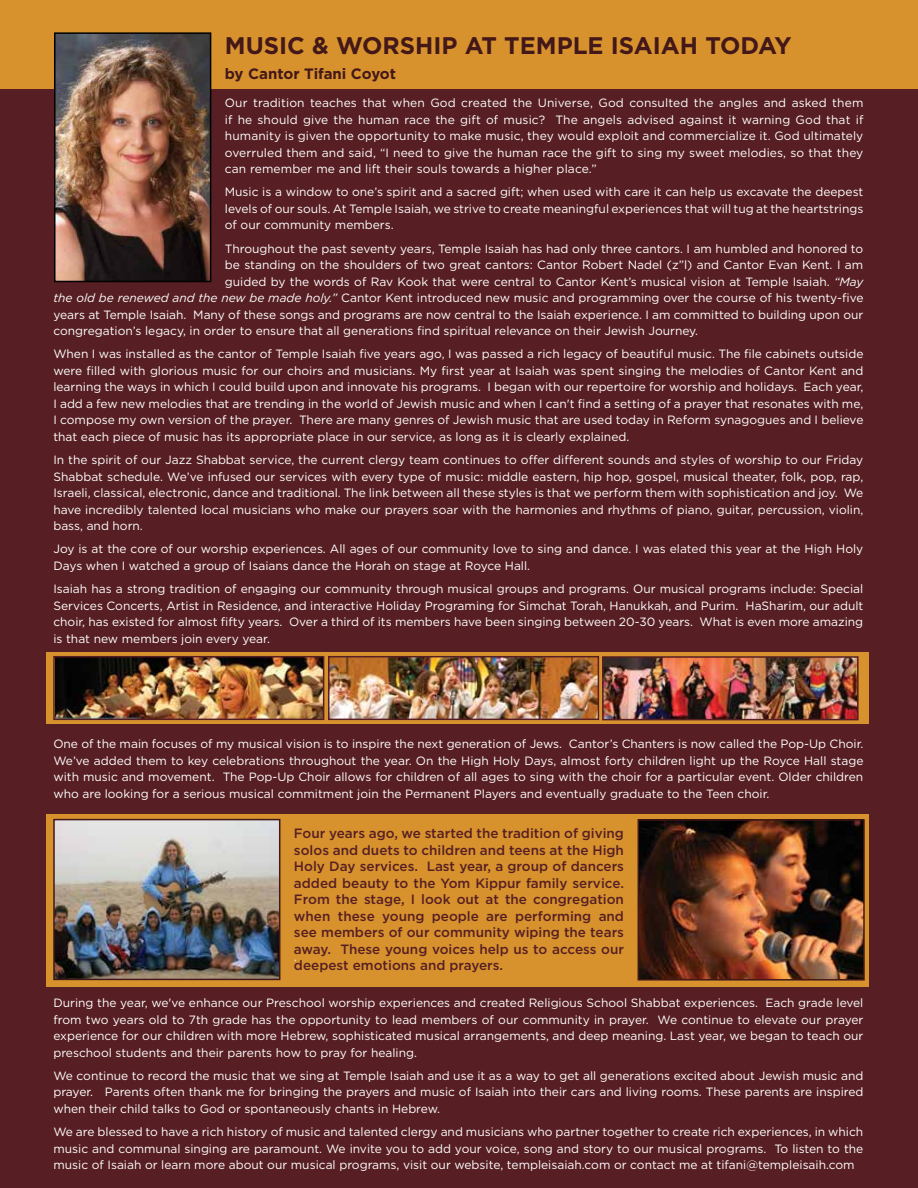
<style>
.page{position:relative;width:918px;height:1188px;background:#fff}
.page>*{position:absolute;margin:0;border:0;box-sizing:border-box;transform-origin:0 0}
.t1{font:700 24px "Gotham";color:#431818}
.t2{font:700 15px "Gotham";color:#431818}
.t3{font:300 15px "Gotham";color:#fff}
.t4{font:500 13.5px/16.5px "Gotham";color:#571f23;text-align:justify}
.t5{font:12px/16.5px "Gotham";color:#fff;text-align:justify}
.s1{font-style:italic}
</style>
<div class="page">
<div style="left:0;top:89px;width:918px;height:1099px;background:#571f23"></div>
<div style="left:46px;top:652px;width:823px;height:72px;background:#d7922e"></div>
<div style="left:46px;top:814px;width:823px;height:173px;background:#d7922e"></div>
<div style="left:0;top:0;width:918px;height:89px;background:#d7922e"></div>
<img style="left:57px;top:35px;width:151px;height:244px">
<div style="left:54px;top:32px;width:157px;height:250px;border:2px solid #000"></div>
<img style="left:331px;top:659px;width:265px;height:58px">
<div style="left:328px;top:656px;width:271px;height:64px;border:2px solid #571f23"></div>
<img style="left:56px;top:659px;width:265px;height:58px">
<div style="left:53px;top:656px;width:271px;height:64px;border:2px solid #571f23"></div>
<img style="left:605px;top:659px;width:251px;height:58px">
<div style="left:602px;top:656px;width:257px;height:64px;border:2px solid #571f23"></div>
<img style="left:56px;top:822px;width:221px;height:155px">
<div style="left:53px;top:819px;width:227px;height:161px;border:2px solid #431818"></div>
<img style="left:641px;top:822px;width:221px;height:156px">
<div style="left:638px;top:819px;width:227px;height:162px;border:2px solid #431818"></div>
<h1 class="t1" style="left:225px;top:30px;width:568px">MUSIC &amp; WORSHIP AT TEMPLE ISAIAH TODAY</h1>
<p class="t2" style="left:225px;top:64px;width:173px">by Cantor Tifani Coyot</p>
<p class="t5" style="left:225px;top:94px;width:640px">Our tradition teaches that when God created the Universe, God consulted the angles and asked them if he should give the human race the gift of music? The angels advised against it warning God that if humanity is given the opportunity to make music, they would exploit and commercialize it. God ultimately overruled them and said, “I need to give the human race the gift to sing my sweet melodies, so that they can remember me and lift their souls towards a higher place.”</p>
<p class="t5" style="left:225px;top:184px;width:640px">Music is a window to one’s spirit and a sacred gift; when used with care it can help us excavate the deepest levels of our souls. At Temple Isaiah, we strive to create meaningful experiences that will tug at the heartstrings of our community members.</p>
<p class="t5" style="left:225px;top:240px;width:640px">Throughout the past seventy years, Temple Isaiah has had only three cantors. I am humbled and honored to</p>
<p class="t5" style="left:225px;top:256px;width:640px">be standing on the shoulders of two great cantors: Cantor Robert Nadel (z”l) and Cantor Evan Kent. I am</p>
<p class="t5" style="left:225px;top:273px;width:640px">guided by the words of Rav Kook that were central to Cantor Kent’s musical vision at Temple Isaiah. <span class="s1">“May</span></p>
<p class="t5" style="left:53px;top:289px;width:812px"><span class="s1">the old be renewed and the new be made holy.”</span> Cantor Kent introduced new music and programming over the course of his twenty-five</p>
<p class="t5" style="left:53px;top:306px;width:811px">years at Temple Isaiah. Many of these songs and programs are now central to the Isaiah experience. I am committed to building upon our</p>
<p class="t5" style="left:53px;top:322px;width:646px">congregation’s legacy, in order to ensure that all generations find spiritual relevance on their Jewish Journey.</p>
<p class="t5" style="left:53px;top:346px;width:812px">When I was installed as the cantor of Temple Isaiah five years ago, I was passed a rich legacy of beautiful music. The file cabinets outside were filled with glorious music for our choirs and musicians. My first year at Isaiah was spent singing the melodies of Cantor Kent and learning the ways in which I could build upon and innovate his programs. I began with our repertoire for worship and holidays. Each year, I add a few new melodies that are trending in the world of Jewish music and when I can't find a setting of a prayer that resonates with me, I compose my own version of the prayer. There are many genres of Jewish music that are used today in Reform synagogues and I believe that each piece of music has its appropriate place in our service, as long as it is clearly explained.</p>
<p class="t5" style="left:53px;top:451px;width:812px">In the spirit of our Jazz Shabbat service, the current clergy team continues to offer different sounds and styles of worship to our Friday Shabbat schedule. We’ve infused our services with every type of music: middle eastern, hip hop, gospel, musical theater, folk, pop, rap, Israeli, classical, electronic, dance and traditional. The link between all these styles is that we perform them with sophistication and joy. We have incredibly talented local musicians who make our prayers soar with the harmonies and rhythms of piano, guitar, percussion, violin, bass, and horn.</p>
<p class="t5" style="left:53px;top:541px;width:812px">Joy is at the core of our worship experiences. All ages of our community love to sing and dance. I was elated this year at the High Holy<br>Days when I watched a group of Isaians dance the Horah on stage at Royce Hall.</p>
<p class="t5" style="left:53px;top:580px;width:812px">Isaiah has a strong tradition of engaging our community through musical groups and programs. Our musical programs include: Special Services Concerts, Artist in Residence, and interactive Holiday Programing for Simchat Torah, Hanukkah, and Purim. HaSharim, our adult choir, has existed for almost fifty years. Over a third of its members have been singing between 20-30 years. What is even more amazing is that new members join every year.</p>
<p class="t5" style="left:53px;top:736px;width:812px">One of the main focuses of my musical vision is to inspire the next generation of Jews. Cantor’s Chanters is now called the Pop-Up Choir.<br>We’ve added them to key celebrations throughout the year. On the High Holy Days, almost forty children light up the Royce Hall stage with music and movement. The Pop-Up Choir allows for children of all ages to sing with the choir for a particular event. Older children who are looking for a serious musical commitment join the Permanent Players and eventually graduate to the Teen choir.</p>
<p class="t4" style="left:294px;top:825px;width:332px">Four years ago, we started the tradition of giving solos and duets to children and teens at the High Holy Day services. Last year, a group of dancers added beauty to the Yom Kippur family service.<br>From the stage, I look out at the congregation when these young people are performing and see members of our community wiping the tears away. These young voices help us to access our deepest emotions and prayers.</p>
<p class="t3" style="left:294px;top:946px;width:5px">.</p>
<p class="t5" style="left:53px;top:994px;width:812px">During the year, we've enhance our Preschool worship experiences and created Religious School Shabbat experiences. Each grade level from two years old to 7th grade has the opportunity to lead members of our community in prayer. We continue to elevate our prayer experience for our children with more Hebrew, sophisticated musical arrangements, and deep meaning. Last year, we began to teach our preschool students and their parents how to pray for healing.</p>
<p class="t5" style="left:53px;top:1067px;width:812px">We continue to record the music that we sing at Temple Isaiah and use it as a way to get all generations excited about Jewish music and prayer. Parents often thank me for bringing the prayers and music of Isaiah into their cars and living rooms. These parents are inspired when their child talks to God or spontaneously chants in Hebrew.</p>
<p class="t5" style="left:53px;top:1123px;width:811px">We are blessed to have a rich history of music and talented clergy and musicians who partner together to create rich experiences, in which music and communal singing are paramount. We invite you to add your voice, song and story to our musical programs. To listen to the music of Isaiah or learn more about our musical programs, visit our website, templeisaiah.com or contact me at tifani@templeisaih.com</p>
</div>
